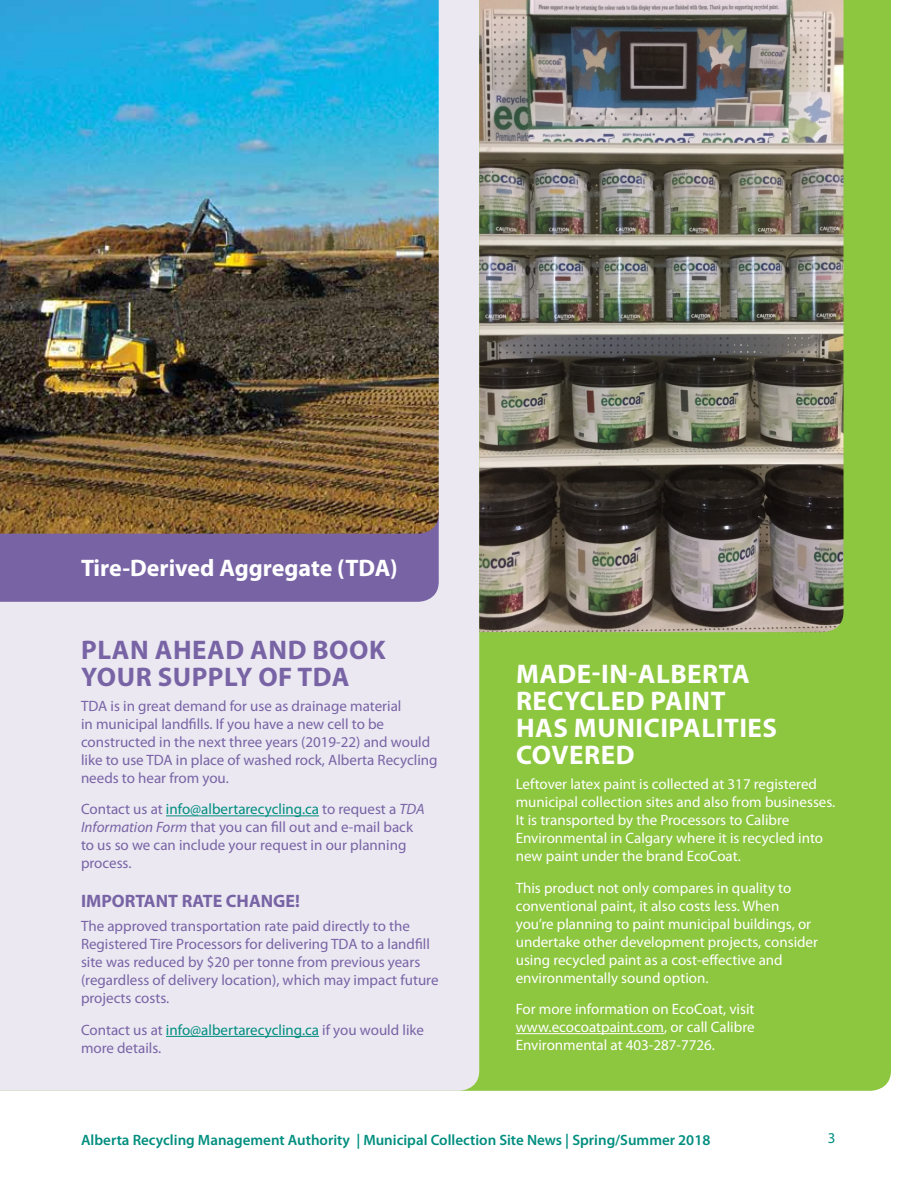
<style>
.page{position:relative;width:918px;height:1188px;background:#fff}
.page>*{position:absolute;margin:0;border:0;box-sizing:border-box;transform-origin:0 0}
.t1{font:700 27px/27px "Myriad Pro";letter-spacing:.02em;color:#fff}
.t2{font:700 27px/27px "Myriad Pro";letter-spacing:.02em;color:#7864a5}
.t3{font:700 24px "Myriad Pro";color:#fff}
.t4{font:700 18px "Myriad Pro";color:#7864a5}
.t5{font:15px/18px "Myriad Pro";color:#7864a5}
.t6{font:15px/18px "Myriad Pro";color:#fff}
.t7{font:600 15px "Myriad Pro";color:#008e7f}
.t8{font:15px "Myriad Pro";color:#008e7f}
.s1{color:#008e7f}
.s2{font-style:italic}
</style>
<div class="page">
<div style="left:479px;top:0;width:412px;height:1091px;background:#8dc63f"></div>
<div style="left:0;top:0;width:479px;height:1091px;background:#ebe8f2"></div>
<div style="left:0;top:534px;width:439px;height:68px;background:#7864a5"></div>
<hr style="left:166px;top:816px;width:153px;height:1px;background:#008e7f">
<hr style="left:166px;top:1036px;width:153px;height:1px;background:#008e7f">
<img style="left:0;top:0;width:439px;height:534px">
<hr style="left:516px;top:1033px;width:148px;height:1px;background:#fff">
<img style="left:479px;top:0;width:365px;height:632px">
<h2 class="t3" style="left:81px;top:554px;width:318px">Tire-Derived Aggregate (TDA)</h2>
<h1 class="t2" style="left:81px;top:637px;width:306px">PLAN AHEAD AND BOOK<br>YOUR SUPPLY OF TDA</h1>
<p class="t5" style="left:81px;top:697px;width:358px">TDA is in great demand for use as drainage material<br>in municipal landfills. If you have a new cell to be constructed in the next three years (2019-22) and would like to use TDA in place of washed rock, Alberta Recycling needs to hear from you.</p>
<p class="t5" style="left:81px;top:801px;width:345px">Contact us at <span class="s1">info@albertarecycling.ca</span> to request a <span class="s2">TDA Information Form</span> that you can fill out and e-mail back to us so we can include your request in our planning process.</p>
<p class="t4" style="left:81px;top:890px;width:221px">IMPORTANT RATE CHANGE!</p>
<p class="t5" style="left:81px;top:918px;width:359px">The approved transportation rate paid directly to the Registered Tire Processors for delivering TDA to a landfill site was reduced by $20 per tonne from previous years (regardless of delivery location), which may impact future projects costs.</p>
<p class="t5" style="left:81px;top:1021px;width:345px">Contact us at <span class="s1">info@albertarecycling.ca</span> if you would like more details.</p>
<h1 class="t1" style="left:516px;top:661px;width:263px">MADE-IN-ALBERTA<br>RECYCLED PAINT<br>HAS MUNICIPALITIES<br>COVERED</h1>
<p class="t6" style="left:516px;top:775px;width:321px">Leftover latex paint is collected at 317 registered municipal collection sites and also from businesses.<br>It is transported by the Processors to Calibre Environmental in Calgary where it is recycled into new paint under the brand EcoCoat.</p>
<p class="t6" style="left:516px;top:879px;width:304px">This product not only compares in quality to conventional paint, it also costs less. When you’re planning to paint municipal buildings, or undertake other development projects, consider using recycled paint as a cost-effective and environmentally sound option.</p>
<p class="t6" style="left:516px;top:1000px;width:240px;text-align:justify">For more information on EcoCoat, visit www.ecocoatpaint.com, or call Calibre Environmental at 403-287-7726.</p>
<p class="t7" style="left:81px;top:1131px;width:631px">Alberta Recycling Management Authority | Municipal Collection Site News | Spring/Summer 2018</p>
<p class="t8" style="left:828px;top:1130px;width:9px">3</p>
</div>
